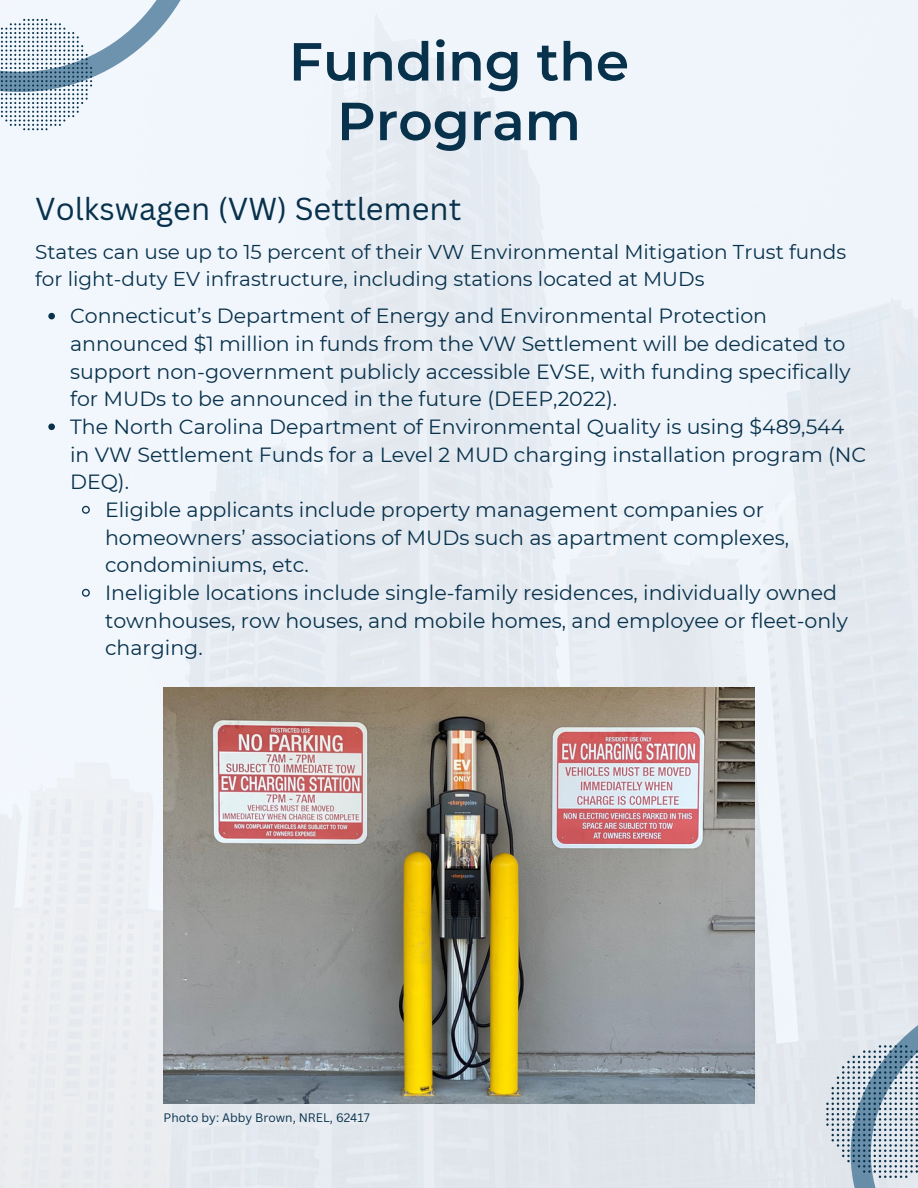
<style>
.page{position:relative;width:918px;height:1188px;background:#fff}
.page>*{position:absolute;margin:0;border:0;box-sizing:border-box;transform-origin:0 0}
.t1{font:600 53.4px/59.7px "Montserrat";color:#08324c;text-align:center}
.t2{font:30.9px "Canva Sans";color:#08324c}
.t3{font:20.55px "Montserrat";color:#08324c}
.t4{font:19.95px/27px "Montserrat";color:#08324c}
.t5{font:12px "Canva Sans";color:#08324c}
</style>
<div class="page">
<img style="left:0;top:0;width:918px;height:1188px">
<svg style="left:826px;top:975px;width:92px;height:213px;background:#bdcad5"></svg>
<svg style="left:0;top:0;width:207px;height:130px"></svg>
<svg style="left:48px;top:313px;width:7px;height:6px"></svg>
<svg style="left:48px;top:423px;width:7px;height:7px"></svg>
<svg style="left:81px;top:505px;width:10px;height:10px"></svg>
<svg style="left:81px;top:588px;width:10px;height:10px"></svg>
<img style="left:164px;top:688px;width:590px;height:416px">
<h1 class="t1" style="left:289px;top:32px;width:342px">Funding the<br>Program</h1>
<h2 class="t2" style="left:35px;top:187px;width:428px">Volkswagen (VW) Settlement</h2>
<p class="t4" style="left:35px;top:238px;width:813px">States can use up to 15 percent of their VW Environmental Mitigation Trust funds for light-duty EV infrastructure, including stations located at MUDs</p>
<p class="t3" style="left:70px;top:303px;width:699px">Connecticut’s Department of Energy and Environmental Protection</p>
<p class="t3" style="left:70px;top:331px;width:777px">announced $1 million in funds from the VW Settlement will be dedicated to</p>
<p class="t3" style="left:70px;top:359px;width:782px">support non-government publicly accessible EVSE, with funding specifically</p>
<p class="t3" style="left:70px;top:386px;width:549px">for MUDs to be announced in the future (DEEP,2022).</p>
<p class="t3" style="left:70px;top:414px;width:776px">The North Carolina Department of Environmental Quality is using $489,544</p>
<p class="t3" style="left:70px;top:442px;width:798px">in VW Settlement Funds for a Level 2 MUD charging installation program (NC</p>
<p class="t3" style="left:70px;top:469px;width:61px">DEQ).</p>
<p class="t3" style="left:105px;top:497px;width:660px">Eligible applicants include property management companies or</p>
<p class="t3" style="left:105px;top:525px;width:686px">homeowners’ associations of MUDs such as apartment complexes,</p>
<p class="t3" style="left:105px;top:552px;width:205px">condominiums, etc.</p>
<p class="t3" style="left:105px;top:580px;width:734px">Ineligible locations include single-family residences, individually owned</p>
<p class="t3" style="left:105px;top:608px;width:744px">townhouses, row houses, and mobile homes, and employee or fleet-only</p>
<p class="t3" style="left:105px;top:635px;width:99px">charging.</p>
<p class="t5" style="left:164px;top:1109px;width:208px">Photo by: Abby Brown, NREL, 62417</p>
</div>
